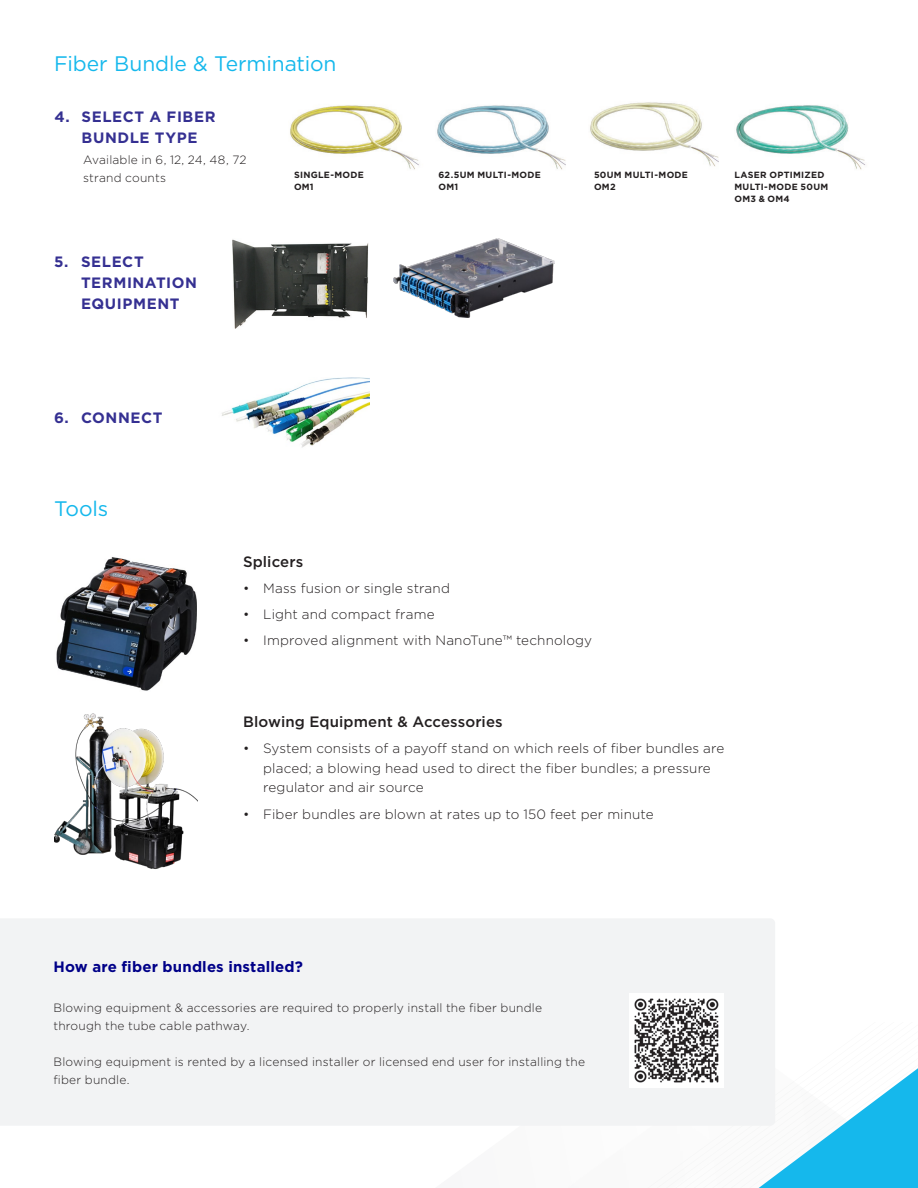
<style>
.page{position:relative;width:918px;height:1188px;background:#fff}
.page>*{position:absolute;margin:0;border:0;box-sizing:border-box;transform-origin:0 0}
.Header_2{font:21px "Gotham";letter-spacing:-.005em;color:#15b8ec}
.t1{font:700 15px/21px "Gotham";letter-spacing:.04em;color:#353092;text-align:center}
.Header_4{font:500 15px "Gotham";letter-spacing:.005em;color:#231f20}
.Header_2-2{font:700 15px "Gotham";letter-spacing:.01em;color:#008}
.t2{font:300 13.5px/19.5px "Gotham";letter-spacing:.01em;color:#231f20}
.t3{font:300 12px/18px "Gotham";letter-spacing:.015em;color:#231f20}
.Captions{font:700 9px "Gotham";letter-spacing:.03em;color:#231f20}
</style>
<div class="page">
<svg style="left:758px;top:1068px;width:160px;height:120px"></svg>
<img style="left:290px;top:105px;width:129px;height:65px">
<img style="left:437px;top:105px;width:129px;height:65px">
<img style="left:590px;top:102px;width:129px;height:65px">
<img style="left:736px;top:105px;width:130px;height:65px">
<img style="left:232px;top:239px;width:137px;height:90px">
<img style="left:222px;top:377px;width:148px;height:71px">
<div style="left:0;top:919px;width:775px;height:207px;background:#f2f3f4"></div>
<img style="left:393px;top:238px;width:162px;height:79px">
<img style="left:56px;top:557px;width:140px;height:134px">
<img style="left:54px;top:713px;width:144px;height:156px">
<img style="left:630px;top:994px;width:93px;height:93px">
<p class="Header_2" style="left:54px;top:50px;width:284px">Fiber Bundle &amp; Termination</p>
<p class="t1" style="left:55px;top:106px;width:163px">4. SELECT A FIBER<br>BUNDLE TYPE</p>
<p class="t3" style="left:83px;top:151px;width:165px">Available in 6, 12, 24, 48, 72 strand counts</p>
<p class="t1" style="left:81px;top:252px;width:117px;text-align:left;text-indent:-27px">5. SELECT<br>TERMINATION<br>EQUIPMENT</p>
<p class="Captions" style="left:294px;top:169px;width:71px">SINGLE-MODE</p>
<p class="Captions" style="left:294px;top:181px;width:21px">OM1</p>
<p class="Captions" style="left:438px;top:169px;width:104px">62.5UM MULTI-MODE</p>
<p class="Captions" style="left:438px;top:181px;width:21px">OM1</p>
<p class="Captions" style="left:594px;top:169px;width:95px">50UM MULTI-MODE</p>
<p class="Captions" style="left:594px;top:181px;width:23px">OM2</p>
<p class="Captions" style="left:734px;top:169px;width:92px">LASER OPTIMIZED</p>
<p class="Captions" style="left:734px;top:181px;width:95px">MULTI-MODE 50UM</p>
<p class="Captions" style="left:734px;top:193px;width:57px">OM3 &amp; OM4</p>
<p class="t1" style="left:54px;top:408px;width:110px">6. CONNECT</p>
<p class="Header_2" style="left:54px;top:495px;width:56px">Tools</p>
<p class="Header_4" style="left:243px;top:551px;width:62px">Splicers</p>
<p class="t2" style="left:243px;top:578px;width:208px">• Mass fusion or single strand</p>
<p class="t2" style="left:243px;top:604px;width:193px">• Light and compact frame</p>
<p class="t2" style="left:243px;top:630px;width:351px">• Improved alignment with NanoTune™ technology</p>
<p class="Header_4" style="left:243px;top:712px;width:261px">Blowing Equipment &amp; Accessories</p>
<p class="t2" style="left:263px;top:739px;width:463px;text-indent:-20px">• System consists of a payoff stand on which reels of fiber bundles are placed; a blowing head used to direct the fiber bundles; a pressure regulator and air source</p>
<p class="t2" style="left:243px;top:804px;width:412px">• Fiber bundles are blown at rates up to 150 feet per minute</p>
<p class="Header_2-2" style="left:53px;top:957px;width:251px">How are fiber bundles installed?</p>
<p class="t3" style="left:53px;top:998px;width:490px">Blowing equipment &amp; accessories are required to properly install the fiber bundle through the tube cable pathway.</p>
<p class="t3" style="left:53px;top:1052px;width:533px">Blowing equipment is rented by a licensed installer or licensed end user for installing the fiber bundle.</p>
</div>
